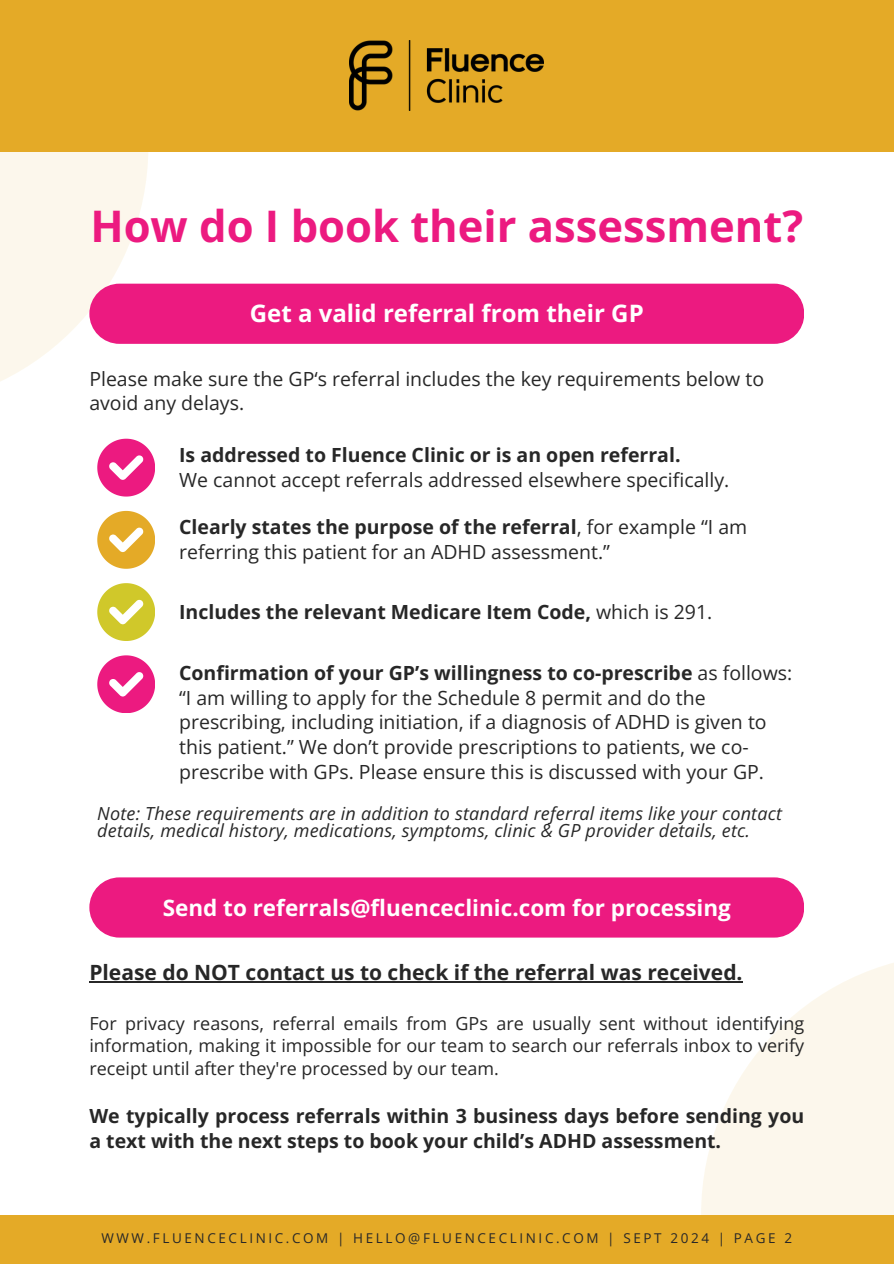
<style>
.page{position:relative;width:894px;height:1264px;background:#fff}
.page>*{position:absolute;margin:0;border:0;box-sizing:border-box;transform-origin:0 0}
.t1{font:700 43.5px "Open Sans";color:#ec1a80}
.t2{font:700 24px "Open Sans";color:#fff}
.t3{font:700 22.5px "Open Sans";color:#fff}
.t4{font:700 21px "Open Sans";color:#272727}
.t5{font:19.5px/24.8px "Open Sans";color:#272727}
.t6{font:700 19.5px/24.8px "Open Sans";color:#272727}
.t7{font:18px/22.5px "Open Sans";color:#272727;text-align:justify}
.t8{font:italic 18px/16.8px "Open Sans";letter-spacing:.01em;color:#272727}
.t9{font:13.5px "Open Sans";letter-spacing:.195em;color:#272727}
.s1{font-weight:700}
.s2{font-weight:400}
</style>
<div class="page">
<svg style="left:0;top:152px;width:148px;height:229px;fill:#fcf7ec"></svg>
<div style="left:0;top:1214px;width:893px;height:49px;background:#e4aa27"></div>
<div style="left:0;top:0;width:893px;height:152px;background:#e4aa27"></div>
<img style="left:350px;top:41px;width:193px;height:70px">
<svg style="left:700px;top:963px;width:193px;height:252px;fill:#fcf7ec"></svg>
<div style="left:89px;top:284px;width:715px;height:60px;background:#ec1a80;border-radius:30px"></div>
<svg style="left:97px;top:438px;width:58px;height:58px"></svg>
<svg style="left:97px;top:511px;width:58px;height:57px"></svg>
<svg style="left:97px;top:583px;width:58px;height:57px"></svg>
<svg style="left:97px;top:655px;width:58px;height:57px"></svg>
<div style="left:89px;top:877px;width:715px;height:60px;background:#ec1a80;border-radius:30px"></div>
<hr style="left:89px;top:981px;width:653px;height:1px;background:#272727">
<h4 class="t1" style="left:90px;top:196px;width:714px">How do I book their assessment?</h4>
<h1 class="t2" style="left:250px;top:296px;width:395px">Get a valid referral from their GP</h1>
<h4 class="t5" style="left:89px;top:366px;width:676px">Please make sure the GP‘s referral includes the key requirements below to avoid any delays.</h4>
<p class="t5" style="left:179px;top:442px;width:551px"><span class="s1">Is addressed to Fluence Clinic or is an open referral.<br></span>We cannot accept referrals addressed elsewhere specifically.</p>
<p class="t5" style="left:179px;top:514px;width:569px"><span class="s1">Clearly states the purpose of the referral</span>, for example “I am referring this patient for an ADHD assessment.”</p>
<p class="t6" style="left:179px;top:599px;width:534px">Includes the relevant Medicare Item Code, <span class="s2">which is 291.</span></p>
<p class="t5" style="left:179px;top:660px;width:614px"><span class="s1">Confirmation of your GP’s willingness to co-prescribe</span> as follows: “I am willing to apply for the Schedule 8 permit and do the prescribing, including initiation, if a diagnosis of ADHD is given to this patient.” We don’t provide prescriptions to patients, we co&shy;prescribe with GPs. Please ensure this is discussed with your GP.</p>
<h4 class="t8" style="left:97px;top:805px;width:686px">Note: These requirements are in addition to standard referral items like your contact details, medical history, medications, symptoms, clinic &amp; GP provider details, etc.</h4>
<h2 class="t3" style="left:163px;top:891px;width:569px">Send to referrals@fluenceclinic.com for processing</h2>
<h4 class="t4" style="left:89px;top:958px;width:654px">Please do NOT contact us to check if the referral was received.</h4>
<h4 class="t7" style="left:89px;top:1011px;width:716px">For privacy reasons, referral emails from GPs are usually sent without identifying information, making it impossible for our team to search our referrals inbox to verify receipt until after they're processed by our team.</h4>
<h5 class="t6" style="left:89px;top:1103px;width:716px">We typically process referrals within 3 business days before sending you a text with the next steps to book your child’s ADHD assessment.</h5>
<h2 class="t9" style="left:101px;top:1228px;width:692px">WWW.FLUENCECLINIC.COM | HELLO@FLUENCECLINIC.COM | SEPT 2024 | PAGE 2</h2>
</div>
